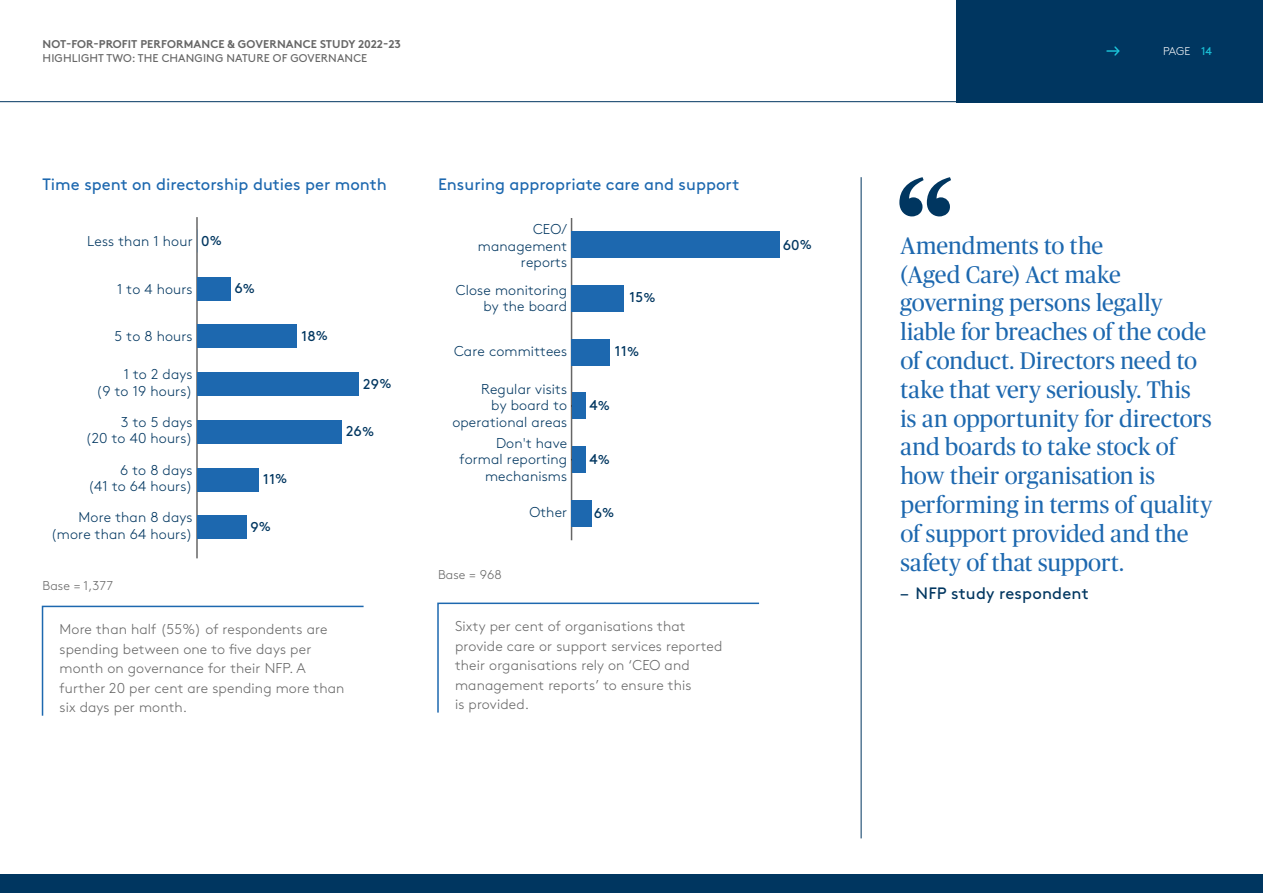
<style>
.page{position:relative;width:1263px;height:893px;background:#fff}
.page>*{position:absolute;margin:0;border:0;box-sizing:border-box;transform-origin:0 0}
.t1{font:24px/28.8px "Publico Headline";letter-spacing:.005em;color:#1d68af}
.t2{font:16.5px "Brown Std";color:#1d68af}
.t3{font:16.5px "Brown Std";letter-spacing:.01em;color:#003660}
.t4{font:300 14.25px/19.5px "Brown Std";letter-spacing:.01em;color:#666}
.t5{font:300 14.25px/16.5px "Brown Std";letter-spacing:.01em;color:#003660;text-align:right}
.t6{font:14.25px "Brown Std";letter-spacing:.01em;color:#003660}
.t7{font:300 12.75px "Brown Std";letter-spacing:.01em;color:#666}
.t8{font:700 11.25px "Brown Std";letter-spacing:.01em;color:#666}
.t9{font:11.25px "Brown Std";letter-spacing:.01em;color:#666}
.t10{font:300 11.25px "Brown Std";color:#fff}
.s1{font-size:12.9px}
.s2{font-weight:400;color:#1abfd5}
</style>
<div class="page">
<hr style="left:196px;top:217px;width:2px;height:341px;background:#666">
<div style="left:197px;top:277px;width:33px;height:23px;background:#1d68af"></div>
<div style="left:197px;top:325px;width:100px;height:23px;background:#1d68af"></div>
<div style="left:197px;top:372px;width:161px;height:24px;background:#1d68af"></div>
<div style="left:197px;top:420px;width:144px;height:24px;background:#1d68af"></div>
<div style="left:197px;top:468px;width:61px;height:23px;background:#1d68af"></div>
<div style="left:197px;top:516px;width:50px;height:23px;background:#1d68af"></div>
<hr style="left:571px;top:218px;width:1px;height:322px;background:#666">
<div style="left:571px;top:232px;width:209px;height:26px;background:#1d68af"></div>
<div style="left:571px;top:285px;width:53px;height:27px;background:#1d68af"></div>
<div style="left:571px;top:339px;width:39px;height:26px;background:#1d68af"></div>
<div style="left:571px;top:393px;width:14px;height:26px;background:#1d68af"></div>
<div style="left:571px;top:446px;width:14px;height:27px;background:#1d68af"></div>
<div style="left:571px;top:500px;width:21px;height:26px;background:#1d68af"></div>
<svg style="left:41px;top:605px;width:323px;height:111px"></svg>
<svg style="left:437px;top:602px;width:323px;height:111px"></svg>
<svg style="left:899px;top:177px;width:52px;height:39px"></svg>
<hr style="left:861px;top:177px;width:1px;height:661px;background:#003660">
<svg style="left:0;top:0;width:957px;height:102px"></svg>
<div style="left:0;top:874px;width:1263px;height:19px;background:#003660"></div>
<div style="left:957px;top:0;width:306px;height:102px;background:#003660"></div>
<svg style="left:1107px;top:46px;width:13px;height:10px"></svg>
<p class="t8" style="left:43px;top:38px;width:360px">NOT-FOR-PROFIT PERFORMANCE &amp; GOVERNANCE STUDY 2022-23</p>
<p class="t9" style="left:43px;top:52px;width:326px">HIGHLIGHT TWO: THE CHANGING NATURE OF GOVERNANCE</p>
<p class="t2" style="left:43px;top:175px;width:346px">Time spent on directorship duties per month</p>
<p class="t5" style="left:87px;top:233px;width:107px">Less than 1 hour</p>
<p class="t6" style="left:201px;top:232px;width:22px">0<span class="s1">%</span></p>
<p class="t5" style="left:117px;top:281px;width:77px">1 to 4 hours</p>
<p class="t6" style="left:234px;top:280px;width:22px">6<span class="s1">%</span></p>
<p class="t5" style="left:115px;top:328px;width:80px">5 to 8 hours</p>
<p class="t5" style="left:96px;top:366px;width:98px">1 to 2 days<br>(9 to 19 hours)</p>
<p class="t5" style="left:85px;top:414px;width:109px">3 to 5 days<br>(20 to 40 hours)</p>
<p class="t5" style="left:88px;top:462px;width:106px">6 to 8 days<br>(41 to 64 hours)</p>
<p class="t5" style="left:51px;top:509px;width:143px">More than 8 days (more than 64 hours)</p>
<p class="t6" style="left:263px;top:471px;width:26px">11<span class="s1">%</span></p>
<p class="t6" style="left:250px;top:519px;width:22px">9<span class="s1">%</span></p>
<p class="t6" style="left:301px;top:328px;width:28px">18<span class="s1">%</span></p>
<p class="t7" style="left:43px;top:578px;width:72px">Base = 1,377</p>
<p class="t6" style="left:363px;top:375px;width:30px">29<span class="s1">%</span></p>
<p class="t6" style="left:346px;top:423px;width:30px">26<span class="s1">%</span></p>
<p class="t2" style="left:438px;top:175px;width:303px">Ensuring appropriate care and support</p>
<p class="t5" style="left:478px;top:221px;width:91px">CEO/ management reports</p>
<p class="t5" style="left:456px;top:282px;width:113px">Close monitoring by the board</p>
<p class="t5" style="left:454px;top:343px;width:115px">Care committees</p>
<p class="t5" style="left:452px;top:381px;width:116px">Regular visits<br>by board to operational areas</p>
<p class="t5" style="left:459px;top:435px;width:109px">Don't have formal reporting mechanisms</p>
<p class="t7" style="left:438px;top:567px;width:65px">Base = 968</p>
<p class="t5" style="left:529px;top:504px;width:39px">Other</p>
<p class="t6" style="left:630px;top:289px;width:28px">15<span class="s1">%</span></p>
<p class="t6" style="left:615px;top:343px;width:26px">11<span class="s1">%</span></p>
<p class="t6" style="left:590px;top:397px;width:22px">4<span class="s1">%</span></p>
<p class="t6" style="left:590px;top:451px;width:22px">4<span class="s1">%</span></p>
<p class="t6" style="left:594px;top:505px;width:22px">6<span class="s1">%</span></p>
<p class="t4" style="left:60px;top:620px;width:286px">More than half (55%) of respondents are spending between one to five days per month on governance for their NFP. A further 20 per cent are spending more than six days per month.</p>
<p class="t4" style="left:455px;top:617px;width:269px">Sixty per cent of organisations that provide care or support services reported their organisations rely on ‘CEO and management reports’ to ensure this<br>is provided.</p>
<p class="t6" style="left:783px;top:237px;width:31px">60<span class="s1">%</span></p>
<p class="t10" style="left:1163px;top:45px;width:50px">PAGE <span class="s2">14</span></p>
<p class="t1" style="left:900px;top:230px;width:313px">Amendments to the<br>(Aged Care) Act make governing persons legally liable for breaches of the code of conduct. Directors need to take that very seriously. This is an opportunity for directors and boards to take stock of how their organisation is performing in terms of quality of support provided and the safety of that support.</p>
<p class="t3" style="left:900px;top:583px;width:190px">– NFP study respondent</p>
</div>
